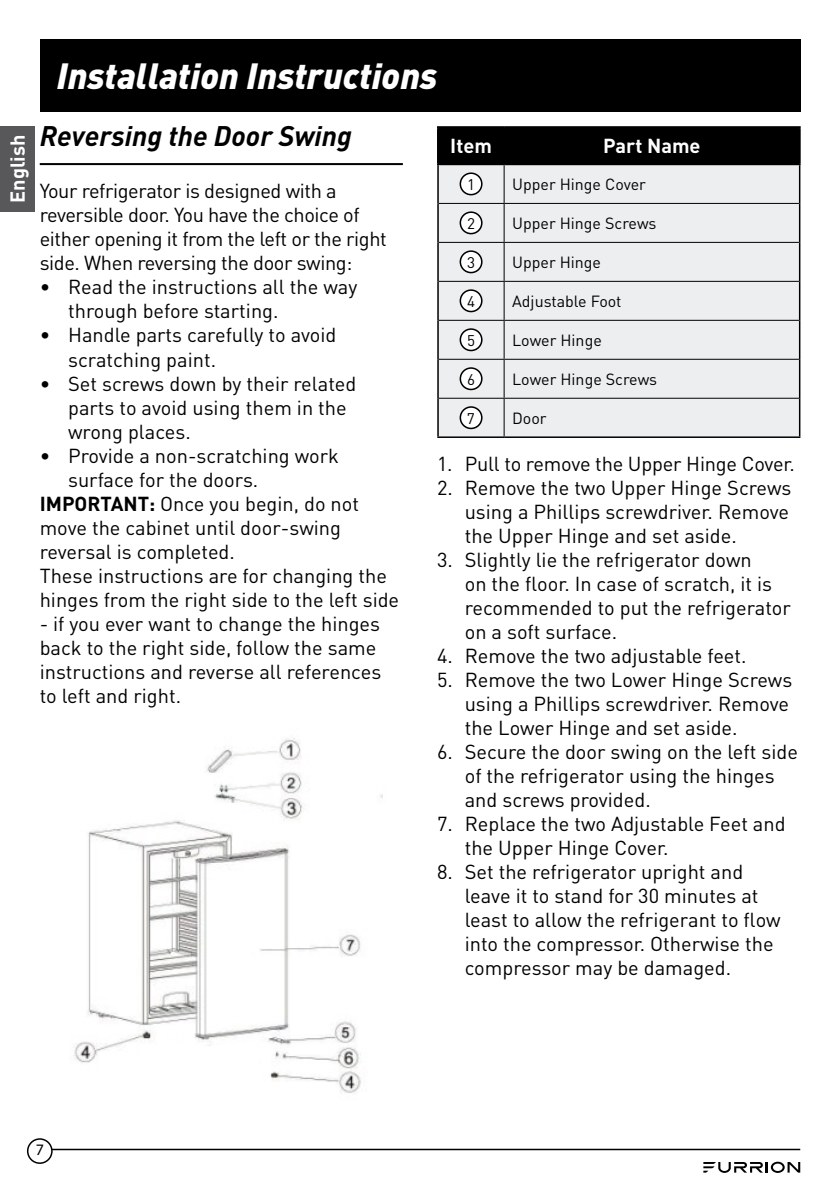
<style>
.page{position:relative;width:840px;height:1191px;background:#fff}
.page>*{position:absolute;margin:0;border:0;box-sizing:border-box;transform-origin:0 0}
.t1{font:italic 900 36px "DIN";color:#fff}
.t2{font:italic 700 28px "DIN";color:#000}
.t3{font:20px/24px "DIN Pro";color:#000}
.t4{font:20px/24px "DIN Pro";letter-spacing:-.02em;color:#000}
.t5{font:700 20px "DIN Pro";color:#fff}
.t6{font:16px "DIN Pro";color:#000}
.t7{font:16px "Myriad Pro";color:#000}
.t8{font:15.2px "DIN Pro";color:#000}
.s1{font-weight:700}
</style>
<div class="page">
<hr style="left:40px;top:1148px;width:759px;height:2px;background:#000">
<svg style="left:703px;top:1161px;width:96px;height:11px"></svg>
<div style="left:28px;top:1139px;width:24px;height:24px;background:#fff;border-radius:50%"></div>
<div style="left:27px;top:1138px;width:26px;height:25px;border:2px solid #000;border-radius:50%"></div>
<div style="left:0;top:126px;width:34px;height:85px;background:#58585b"></div>
<div style="left:40px;top:40px;width:759px;height:72px;background:#000"></div>
<hr style="left:40px;top:163px;width:362px;height:2px;background:#000">
<img style="left:73px;top:738px;width:310px;height:355px">
<svg style="left:134px;top:1040px;width:130px;height:53px"></svg>
<img style="left:337px;top:1070px;width:24px;height:23px;border-radius:12px">
<img style="left:338px;top:933px;width:22px;height:23px;border-radius:11px">
<div style="left:439px;top:128px;width:359px;height:35px;background:#000"></div>
<div style="left:438px;top:165px;width:360px;height:271px;background:#eceeef"></div>
<hr style="left:437px;top:126px;width:67px;height:2px;background:#000">
<hr style="left:437px;top:128px;width:2px;height:35px;background:#000">
<hr style="left:504px;top:126px;width:296px;height:2px;background:#000">
<hr style="left:798px;top:128px;width:2px;height:35px;background:#000">
<hr style="left:437px;top:163px;width:67px;height:2px;background:#000">
<hr style="left:504px;top:163px;width:296px;height:2px;background:#000">
<hr style="left:503px;top:128px;width:1px;height:35px;background:#000">
<hr style="left:437px;top:165px;width:1px;height:38px;background:#000">
<hr style="left:798px;top:165px;width:2px;height:38px;background:#000">
<hr style="left:437px;top:203px;width:1px;height:39px;background:#000">
<hr style="left:798px;top:203px;width:2px;height:39px;background:#000">
<hr style="left:437px;top:242px;width:1px;height:39px;background:#000">
<hr style="left:798px;top:242px;width:2px;height:39px;background:#000">
<hr style="left:437px;top:281px;width:1px;height:39px;background:#000">
<hr style="left:798px;top:281px;width:2px;height:39px;background:#000">
<hr style="left:437px;top:320px;width:1px;height:39px;background:#000">
<hr style="left:798px;top:320px;width:2px;height:39px;background:#000">
<hr style="left:437px;top:359px;width:1px;height:39px;background:#000">
<hr style="left:798px;top:359px;width:2px;height:39px;background:#000">
<hr style="left:437px;top:398px;width:1px;height:38px;background:#000">
<hr style="left:798px;top:398px;width:2px;height:38px;background:#000">
<hr style="left:437px;top:436px;width:67px;height:2px;background:#000">
<hr style="left:504px;top:436px;width:296px;height:2px;background:#000">
<hr style="left:503px;top:165px;width:1px;height:38px;background:#000">
<hr style="left:438px;top:203px;width:66px;height:1px;background:#000">
<hr style="left:504px;top:203px;width:294px;height:1px;background:#000">
<hr style="left:503px;top:204px;width:1px;height:38px;background:#000">
<hr style="left:438px;top:242px;width:66px;height:1px;background:#000">
<hr style="left:504px;top:242px;width:294px;height:1px;background:#000">
<hr style="left:503px;top:243px;width:1px;height:38px;background:#000">
<hr style="left:438px;top:281px;width:66px;height:1px;background:#000">
<hr style="left:504px;top:281px;width:294px;height:1px;background:#000">
<hr style="left:503px;top:282px;width:1px;height:38px;background:#000">
<hr style="left:438px;top:320px;width:66px;height:1px;background:#000">
<hr style="left:504px;top:320px;width:294px;height:1px;background:#000">
<hr style="left:503px;top:321px;width:1px;height:38px;background:#000">
<hr style="left:438px;top:359px;width:66px;height:1px;background:#000">
<hr style="left:504px;top:359px;width:294px;height:1px;background:#000">
<hr style="left:503px;top:360px;width:1px;height:38px;background:#000">
<hr style="left:438px;top:398px;width:66px;height:1px;background:#000">
<hr style="left:504px;top:398px;width:294px;height:1px;background:#000">
<hr style="left:503px;top:399px;width:1px;height:37px;background:#000">
<div style="left:460px;top:173px;width:21px;height:22px;background:#fff;border-radius:50%"></div>
<div style="left:459px;top:172px;width:23px;height:23px;border:2px solid #000;border-radius:50%"></div>
<div style="left:460px;top:212px;width:21px;height:22px;background:#fff;border-radius:50%"></div>
<div style="left:459px;top:211px;width:23px;height:23px;border:2px solid #000;border-radius:50%"></div>
<div style="left:460px;top:251px;width:21px;height:21px;background:#fff;border-radius:50%"></div>
<div style="left:459px;top:250px;width:23px;height:23px;border:2px solid #000;border-radius:50%"></div>
<div style="left:460px;top:290px;width:21px;height:21px;background:#fff;border-radius:50%"></div>
<div style="left:459px;top:289px;width:23px;height:23px;border:2px solid #000;border-radius:50%"></div>
<div style="left:460px;top:329px;width:21px;height:21px;background:#fff;border-radius:50%"></div>
<div style="left:459px;top:328px;width:23px;height:23px;border:2px solid #000;border-radius:50%"></div>
<div style="left:460px;top:368px;width:21px;height:21px;background:#fff;border-radius:50%"></div>
<div style="left:459px;top:367px;width:23px;height:23px;border:2px solid #000;border-radius:50%"></div>
<div style="left:460px;top:407px;width:21px;height:21px;background:#fff;border-radius:50%"></div>
<div style="left:459px;top:406px;width:23px;height:23px;border:2px solid #000;border-radius:50%"></div>
<p class="t5" style="left:4px;top:203px;width:70px;rotate:-90deg">English</p>
<h1 class="t1" style="left:57px;top:52px;width:382px">Installation Instructions</h1>
<h2 class="t2" style="left:40px;top:118px;width:313px">Reversing the Door Swing</h2>
<p class="t4" style="left:40px;top:178px;width:348px">Your refrigerator is designed with a reversible door. You have the choice of either opening it from the left or the right side. When reversing the door swing:</p>
<p class="t3" style="left:68px;top:274px;width:290px;text-indent:-28px">• Read the instructions all the way through before starting.</p>
<p class="t3" style="left:68px;top:322px;width:270px;text-indent:-28px">• Handle parts carefully to avoid scratching paint.</p>
<p class="t3" style="left:68px;top:370px;width:289px;text-indent:-28px">• Set screws down by their related parts to avoid using them in the wrong places.</p>
<p class="t3" style="left:40px;top:442px;width:300px">• Provide a non-scratching work</p>
<p class="t3" style="left:68px;top:466px;width:192px">surface for the doors.</p>
<p class="t3" style="left:40px;top:490px;width:321px"><span class="s1">IMPORTANT:</span> Once you begin, do not</p>
<p class="t3" style="left:40px;top:514px;width:302px">move the cabinet until door-swing</p>
<p class="t3" style="left:40px;top:538px;width:197px">reversal is completed.</p>
<p class="t3" style="left:40px;top:562px;width:348px">These instructions are for changing the</p>
<p class="t3" style="left:40px;top:586px;width:361px">hinges from the right side to the left side</p>
<p class="t3" style="left:40px;top:610px;width:343px">- if you ever want to change the hinges back to the right side, follow the same instructions and reverse all references to left and right.</p>
<p class="t5" style="left:450px;top:132px;width:43px">Item</p>
<p class="t5" style="left:603px;top:132px;width:99px">Part Name</p>
<p class="t8" style="left:467px;top:174px;width:9px">1</p>
<p class="t6" style="left:512px;top:173px;width:135px">Upper Hinge Cover</p>
<p class="t8" style="left:467px;top:213px;width:9px">2</p>
<p class="t6" style="left:512px;top:212px;width:146px">Upper Hinge Screws</p>
<p class="t8" style="left:467px;top:252px;width:9px">3</p>
<p class="t6" style="left:512px;top:251px;width:90px">Upper Hinge</p>
<p class="t8" style="left:467px;top:291px;width:9px">4</p>
<p class="t6" style="left:512px;top:290px;width:111px">Adjustable Foot</p>
<p class="t8" style="left:467px;top:330px;width:9px">5</p>
<p class="t6" style="left:512px;top:329px;width:91px">Lower Hinge</p>
<p class="t8" style="left:467px;top:369px;width:9px">6</p>
<p class="t6" style="left:512px;top:368px;width:146px">Lower Hinge Screws</p>
<p class="t8" style="left:466px;top:408px;width:9px">7</p>
<p class="t6" style="left:512px;top:407px;width:36px">Door</p>
<p class="t3" style="left:437px;top:450px;width:359px">1. Pull to remove the Upper Hinge Cover.</p>
<p class="t3" style="left:464px;top:474px;width:328px;text-align:justify;text-indent:-28px">2. Remove the two Upper Hinge Screws using a Phillips screwdriver. Remove the Upper Hinge and set aside.</p>
<p class="t3" style="left:464px;top:546px;width:327px;text-indent:-28px">3. Slightly lie the refrigerator down<br>on the floor. In case of scratch, it is recommended to put the refrigerator on a soft surface.</p>
<p class="t3" style="left:437px;top:642px;width:311px">4. Remove the two adjustable feet.</p>
<p class="t3" style="left:464px;top:666px;width:329px;text-indent:-28px">5. Remove the two Lower Hinge Screws using a Phillips screwdriver. Remove the Lower Hinge and set aside.</p>
<p class="t3" style="left:464px;top:738px;width:334px;text-indent:-28px">6. Secure the door swing on the left side of the refrigerator using the hinges and screws provided.</p>
<p class="t3" style="left:464px;top:810px;width:322px;text-indent:-28px">7. Replace the two Adjustable Feet and the Upper Hinge Cover.</p>
<p class="t3" style="left:464px;top:858px;width:317px;text-indent:-28px">8. Set the refrigerator upright and leave it to stand for 30 minutes at least to allow the refrigerant to flow into the compressor. Otherwise the compressor may be damaged.</p>
<p class="t7" style="left:36px;top:1139px;width:10px">7</p>
</div>
